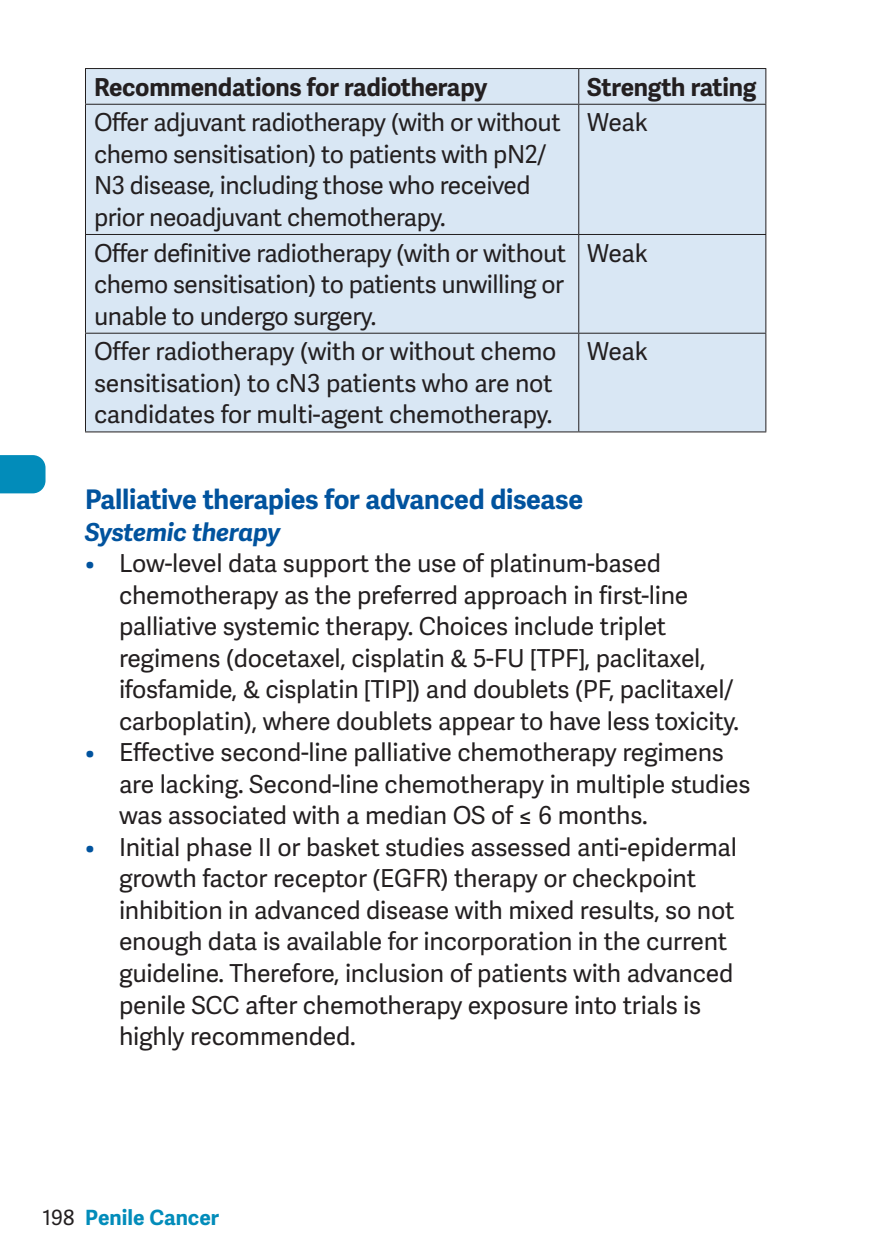
<style>
.page{position:relative;width:893px;height:1259px;background:#fff}
.page>*{position:absolute;margin:0;border:0;box-sizing:border-box;transform-origin:0 0}
.t1{font:700 27px "Adelle Sans";letter-spacing:-.01em;color:#01539e}
.t2{font:24.6px/31.5px "Adelle Sans";letter-spacing:-.01em;color:#231f20}
.t3{font:700 24.6px "Adelle Sans";letter-spacing:-.01em;color:#231f20}
.t4{font:italic 700 24.6px "Adelle Sans";letter-spacing:-.01em;color:#01539e}
.t5{font:700 21px "Adelle Sans";color:#028cba}
.s1{color:#01539e}
.s2{font-weight:400;color:#231f20}
</style>
<div class="page">
<svg style="left:0;top:455px;width:46px;height:38px;background:#0e91bd"></svg>
<div style="left:86px;top:69px;width:679px;height:362px;background:#d9e7f4"></div>
<hr style="left:85px;top:68px;width:494px;height:1px;background:#231f20">
<hr style="left:85px;top:69px;width:1px;height:35px;background:#231f20">
<hr style="left:579px;top:68px;width:187px;height:1px;background:#231f20">
<hr style="left:765px;top:69px;width:1px;height:35px;background:#231f20">
<hr style="left:85px;top:105px;width:1px;height:129px;background:#231f20">
<hr style="left:765px;top:105px;width:1px;height:129px;background:#231f20">
<hr style="left:85px;top:235px;width:1px;height:98px;background:#231f20">
<hr style="left:765px;top:235px;width:1px;height:98px;background:#231f20">
<hr style="left:85px;top:334px;width:1px;height:97px;background:#231f20">
<hr style="left:765px;top:334px;width:1px;height:97px;background:#231f20">
<hr style="left:578px;top:69px;width:1px;height:35px;background:#231f20">
<hr style="left:85px;top:333px;width:494px;height:1px;background:#231f20">
<hr style="left:579px;top:333px;width:187px;height:1px;background:#231f20">
<hr style="left:85px;top:431px;width:494px;height:1px;background:#231f20">
<hr style="left:579px;top:431px;width:187px;height:1px;background:#231f20">
<hr style="left:85px;top:104px;width:494px;height:1px;background:#231f20">
<hr style="left:579px;top:104px;width:187px;height:1px;background:#231f20">
<hr style="left:578px;top:105px;width:1px;height:129px;background:#231f20">
<hr style="left:85px;top:234px;width:494px;height:1px;background:#231f20">
<hr style="left:579px;top:234px;width:187px;height:1px;background:#231f20">
<hr style="left:578px;top:235px;width:1px;height:98px;background:#231f20">
<hr style="left:578px;top:334px;width:1px;height:97px;background:#231f20">
<p class="t3" style="left:94px;top:72px;width:395px">Recommendations for radiotherapy</p>
<p class="t3" style="left:587px;top:72px;width:171px">Strength rating</p>
<p class="t2" style="left:94px;top:108px;width:468px">Offer adjuvant radiotherapy (with or without chemo sensitisation) to patients with pN2/ N3 disease, including those who received prior neoadjuvant chemotherapy.</p>
<p class="t2" style="left:587px;top:108px;width:62px">Weak</p>
<p class="t2" style="left:94px;top:238px;width:474px;text-align:justify">Offer definitive radiotherapy (with or without chemo sensitisation) to patients unwilling or unable to undergo surgery.</p>
<p class="t2" style="left:587px;top:238px;width:62px">Weak</p>
<p class="t2" style="left:94px;top:337px;width:464px">Offer radiotherapy (with or without chemo sensitisation) to cN3 patients who are not candidates for multi-agent chemotherapy.</p>
<p class="t2" style="left:587px;top:337px;width:62px">Weak</p>
<p class="t1" style="left:85px;top:483px;width:500px">Palliative therapies for advanced disease</p>
<p class="t4" style="left:85px;top:517px;width:197px">Systemic therapy</p>
<p class="t2" style="left:119px;top:548px;width:622px;text-indent:-34px"><span class="s1">•</span> Low-level data support the use of platinum-based chemotherapy as the preferred approach in first-line palliative systemic therapy. Choices include triplet regimens (docetaxel, cisplatin &amp; 5-FU [TPF], paclitaxel, ifosfamide, &amp; cisplatin [TIP]) and doublets (PF, paclitaxel/ carboplatin), where doublets appear to have less toxicity.</p>
<p class="t2" style="left:119px;top:737px;width:633px;text-indent:-34px"><span class="s1">•</span> Effective second-line palliative chemotherapy regimens are lacking. Second-line chemotherapy in multiple studies was associated with a median OS of ≤ 6 months.</p>
<p class="t2" style="left:119px;top:832px;width:619px;text-indent:-34px"><span class="s1">•</span> Initial phase II or basket studies assessed anti-epidermal growth factor receptor (EGFR) therapy or checkpoint inhibition in advanced disease with mixed results, so not enough data is available for incorporation in the current guideline. Therefore, inclusion of patients with advanced penile SCC after chemotherapy exposure into trials is highly recommended.</p>
<p class="t5" style="left:43px;top:1204px;width:178px"><span class="s2">198</span> Penile Cancer</p>
</div>
